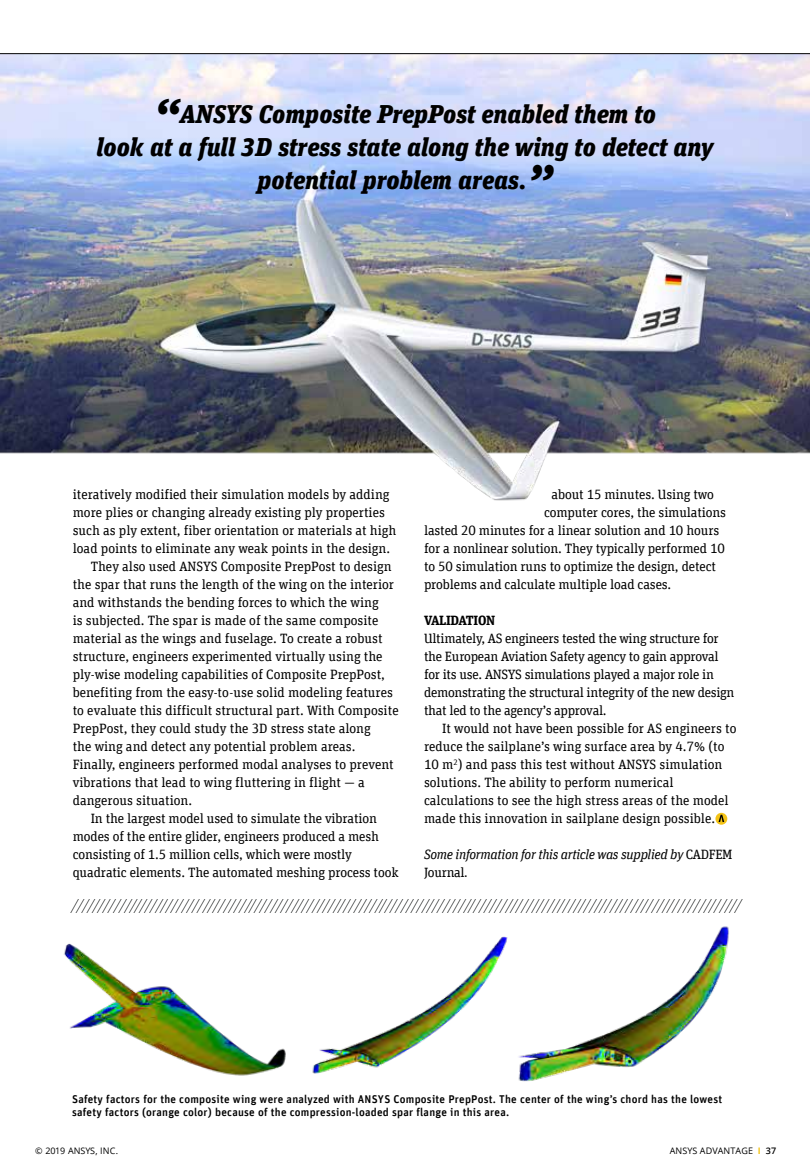
<style>
.page{position:relative;width:810px;height:1175px;background:#fff}
.page>*{position:absolute;margin:0;border:0;box-sizing:border-box;transform-origin:0 0}
.t1{font:italic 900 25.5px/33px "Unit Slab Offc Pro";color:#000;text-align:center}
.t2{font:13.5px/18px "Unit Slab Offc Pro";color:#000}
.t3{font:13.5px/18px "Unit Slab Offc Pro";letter-spacing:-.02em;color:#000}
.t4{font:italic 13.5px/18px "Unit Slab Offc Pro";letter-spacing:-.02em;color:#000}
.t5{font:700 13.5px "Unit Slab Offc Pro";letter-spacing:-.02em;color:#000}
.t6{font:500 11.25px/13.5px "Unit Offc Pro";letter-spacing:.02em;color:#000}
.t7{font:9px "Open Sans";letter-spacing:.01em;color:#000}
.s1{font-size:48px}
.s2{font-style:normal}
.s3{font-weight:700;color:#f3c317}
.s4{font-weight:600}
</style>
<div class="page">
<img style="left:64px;top:943px;width:222px;height:133px">
<img style="left:0;top:54px;width:810px;height:447px">
<img style="left:312px;top:936px;width:196px;height:138px">
<img style="left:518px;top:926px;width:211px;height:156px">
<svg style="left:715px;top:812px;width:12px;height:12px"></svg>
<svg style="left:719px;top:814px;width:5px;height:8px"></svg>
<hr style="left:0;top:53px;width:810px;height:1px;background:#000">
<svg style="left:70px;top:899px;width:673px;height:14px"></svg>
<h1 class="t1" style="left:97px;top:96px;width:618px"><span class="s1">“</span>ANSYS Composite PrepPost enabled them to<br>look at a full 3D stress state along the wing to detect any potential problem areas.<span class="s1">”</span></h1>
<p class="t2" style="left:73px;top:485px;width:318px">iteratively modified their simulation models by adding</p>
<p class="t2" style="left:73px;top:503px;width:314px">more plies or changing already existing ply properties</p>
<p class="t2" style="left:73px;top:521px;width:325px">such as ply extent, fiber orientation or materials at high</p>
<p class="t2" style="left:73px;top:539px;width:319px">load points to eliminate any weak points in the design.</p>
<p class="t2" style="left:91px;top:557px;width:303px">They also used ANSYS Composite PrepPost to design</p>
<p class="t2" style="left:73px;top:575px;width:323px">the spar that runs the length of the wing on the interior</p>
<p class="t2" style="left:73px;top:593px;width:307px">and withstands the bending forces to which the wing</p>
<p class="t2" style="left:73px;top:611px;width:307px">is subjected. The spar is made of the same composite</p>
<p class="t2" style="left:73px;top:629px;width:311px">material as the wings and fuselage. To create a robust</p>
<p class="t2" style="left:73px;top:647px;width:311px">structure, engineers experimented virtually using the</p>
<p class="t2" style="left:73px;top:665px;width:314px">ply-wise modeling capabilities of Composite PrepPost,</p>
<p class="t2" style="left:73px;top:683px;width:322px">benefiting from the easy-to-use solid modeling features</p>
<p class="t2" style="left:73px;top:701px;width:327px">to evaluate this difficult structural part. With Composite</p>
<p class="t2" style="left:73px;top:719px;width:300px">PrepPost, they could study the 3D stress state along</p>
<p class="t2" style="left:73px;top:737px;width:284px">the wing and detect any potential problem areas.</p>
<p class="t2" style="left:73px;top:755px;width:323px">Finally, engineers performed modal analyses to prevent</p>
<p class="t2" style="left:73px;top:773px;width:294px">vibrations that lead to wing fluttering in flight — a</p>
<p class="t2" style="left:73px;top:791px;width:121px">dangerous situation.</p>
<p class="t2" style="left:91px;top:809px;width:288px">In the largest model used to simulate the vibration</p>
<p class="t2" style="left:73px;top:827px;width:308px">modes of the entire glider, engineers produced a mesh</p>
<p class="t2" style="left:73px;top:845px;width:281px">consisting of 1.5 million cells, which were mostly</p>
<p class="t2" style="left:73px;top:863px;width:327px">quadratic elements. The automated meshing process took</p>
<p class="t2" style="left:552px;top:485px;width:164px">about 15 minutes. Using two</p>
<p class="t2" style="left:544px;top:503px;width:183px">computer cores, the simulations</p>
<p class="t2" style="left:424px;top:521px;width:297px">lasted 20 minutes for a linear solution and 10 hours</p>
<p class="t2" style="left:424px;top:539px;width:302px">for a nonlinear solution. They typically performed 10</p>
<p class="t2" style="left:424px;top:557px;width:294px">to 50 simulation runs to optimize the design, detect</p>
<p class="t2" style="left:424px;top:575px;width:249px">problems and calculate multiple load cases.</p>
<p class="t5" style="left:424px;top:610px;width:73px">VALIDATION</p>
<p class="t3" style="left:424px;top:629px;width:312px">Ultimately, AS engineers tested the wing structure for the European Aviation Safety agency to gain approval for its use. ANSYS simulations played a major role in demonstrating the structural integrity of the new design that led to the agency’s approval.</p>
<p class="t2" style="left:424px;top:719px;width:314px;text-indent:18px">It would not have been possible for AS engineers to reduce the sailplane’s wing surface area by 4.7% (to 10 m<sup>2</sup>) and pass this test without ANSYS simulation solutions. The ability to perform numerical calculations to see the high stress areas of the model made this innovation in sailplane design possible.</p>
<p class="t4" style="left:424px;top:845px;width:310px">Some information for this article was supplied by <span class="s2">CADFEM<br>Journal</span>.</p>
<p class="t6" style="left:72px;top:1091px;width:652px">Safety factors for the composite wing were analyzed with ANSYS Composite PrepPost. The center of the wing’s chord has the lowest safety factors (orange color) because of the compression-loaded spar flange in this area.</p>
<p class="t7" style="left:35px;top:1144px;width:84px">© 2019 ANSYS, INC.</p>
<p class="t7" style="left:670px;top:1144px;width:108px">ANSYS ADVANTAGE <span class="s3">I</span> <span class="s4">37</span></p>
</div>
